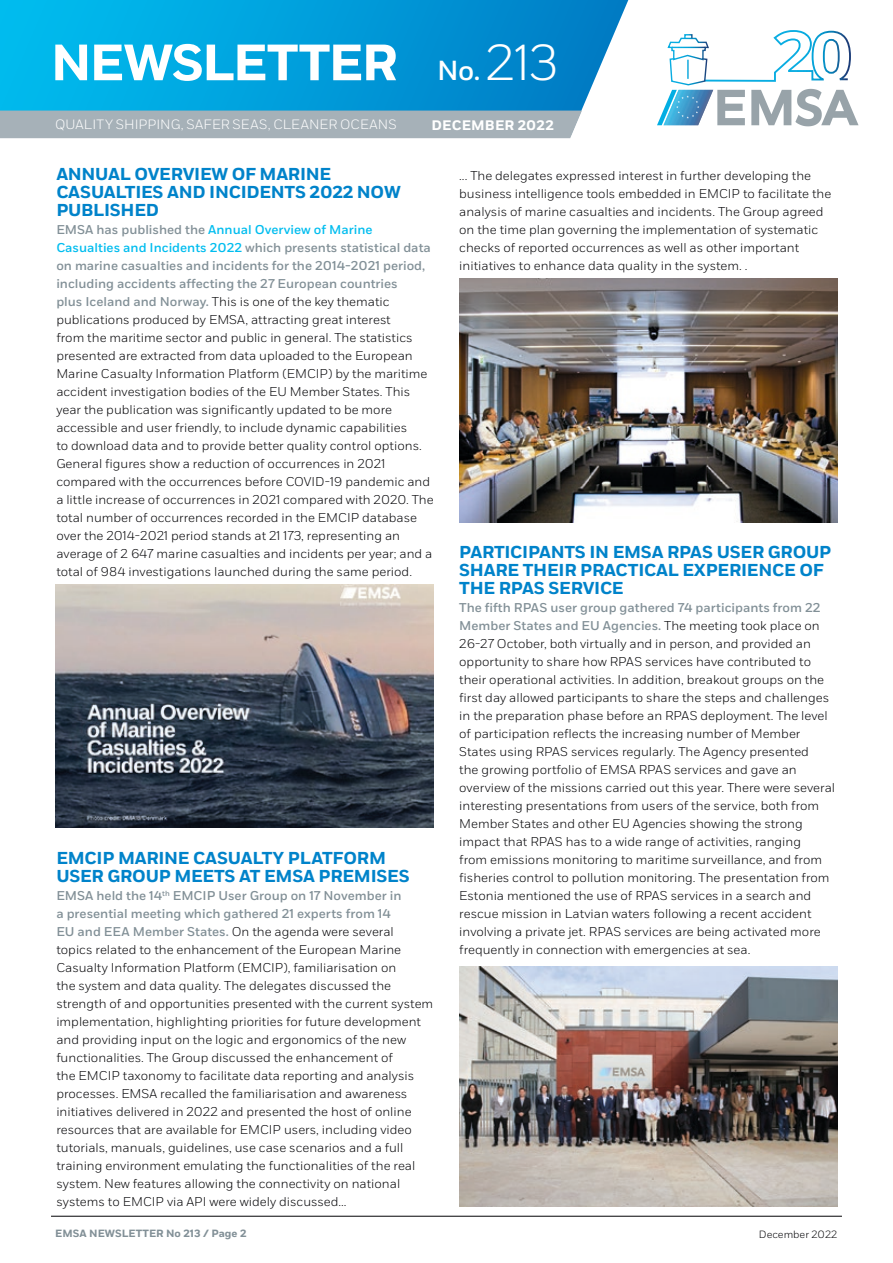
<style>
.page{position:relative;width:893px;height:1263px;background:#fff}
.page>*{position:absolute;margin:0;border:0;box-sizing:border-box;transform-origin:0 0}
.t1{font:700 50.85px "Fort";letter-spacing:-.035em;color:#fff}
.t2{font:500 27.6px "Fort";color:#fff}
.t3{font:700 17.25px/18px "Fort";letter-spacing:-.015em;color:#0083ca}
.t4{font:700 13.8px "Fort";letter-spacing:.01em;color:#fff}
.t5{font:300 13.5px "Fort";letter-spacing:.005em;color:#fff}
.t6{font:300 12.75px/18px "Fort";color:#020205}
.t7{font:700 10.5px "Fort";color:#829097}
.t8{font:300 10.5px "Fort";color:#020205}
.s1{font-weight:300;font-size:50.55px}
.s2{font-weight:500;color:#829097}
.s3{font-weight:500;color:#00bdef}
</style>
<div class="page">
<svg style="left:0;top:0;width:629px;height:111px;background:#07a0db"></svg>
<div style="left:0;top:111px;width:582px;height:27px;background:#a6b1b8"></div>
<hr style="left:51px;top:1216px;width:791px;height:1px;background:#020205">
<svg style="left:657px;top:30px;width:201px;height:96px"></svg>
<hr style="left:672px;top:47px;width:33px;height:1px;background:#fff">
<img style="left:55px;top:585px;width:379px;height:243px">
<img style="left:459px;top:279px;width:379px;height:243px">
<img style="left:459px;top:966px;width:379px;height:240px">
<h1 class="t1" style="left:51px;top:31px;width:349px">NEWSLETTER</h1>
<p class="t5" style="left:55px;top:117px;width:343px">QUALITY SHIPPING, SAFER SEAS, CLEANER OCEANS</p>
<h2 class="t2" style="left:437px;top:54px;width:123px">No. <span class="s1">213</span></h2>
<p class="t4" style="left:432px;top:116px;width:124px">DECEMBER 2022</p>
<h3 class="t3" style="left:56px;top:166px;width:346px">ANNUAL OVERVIEW OF MARINE<br>CASUALTIES AND INCIDENTS 2022 NOW<br>PUBLISHED</h3>
<p class="t6" style="left:56px;top:221px;width:379px"><span class="s2">EMSA has published the</span> <span class="s3">Annual Overview of Marine Casualties and Incidents 2022</span> <span class="s2">which presents statistical data on marine casualties and incidents for the 2014-2021 period, including accidents affecting the 27 European countries<br>plus Iceland and Norway.</span> This is one of the key thematic publications produced by EMSA, attracting great interest<br>from the maritime sector and public in general. The statistics presented are extracted from data uploaded to the European Marine Casualty Information Platform (EMCIP) by the maritime accident investigation bodies of the EU Member States. This year the publication was significantly updated to be more accessible and user friendly, to include dynamic capabilities<br>to download data and to provide better quality control options.<br>General figures show a reduction of occurrences in 2021 compared with the occurrences before COVID-19 pandemic and a little increase of occurrences in 2021 compared with 2020. The total number of occurrences recorded in the EMCIP database over the 2014-2021 period stands at 21 173, representing an average of 2 647 marine casualties and incidents per year; and a total of 984 investigations launched during the same period.</p>
<h3 class="t3" style="left:56px;top:850px;width:355px">EMCIP MARINE CASUALTY PLATFORM<br>USER GROUP MEETS AT EMSA PREMISES</h3>
<p class="t6" style="left:56px;top:887px;width:378px"><span class="s2">EMSA held the 14</span><sup>th</sup> <span class="s2">EMCIP User Group on 17 November in<br>a presential meeting which gathered 21 experts from 14<br>EU and EEA Member States.</span> On the agenda were several topics related to the enhancement of the European Marine Casualty Information Platform (EMCIP), familiarisation on<br>the system and data quality. The delegates discussed the strength of and opportunities presented with the current system implementation, highlighting priorities for future development and providing input on the logic and ergonomics of the new functionalities. The Group discussed the enhancement of<br>the EMCIP taxonomy to facilitate data reporting and analysis processes. EMSA recalled the familiarisation and awareness initiatives delivered in 2022 and presented the host of online resources that are available for EMCIP users, including video tutorials, manuals, guidelines, use case scenarios and a full training environment emulating the functionalities of the real system. New features allowing the connectivity on national systems to EMCIP via API were widely discussed...</p>
<p class="t6" style="left:459px;top:167px;width:374px">... The delegates expressed interest in further developing the business intelligence tools embedded in EMCIP to facilitate the analysis of marine casualties and incidents. The Group agreed on the time plan governing the implementation of systematic checks of reported occurrences as well as other important initiatives to enhance data quality in the system. .</p>
<h3 class="t3" style="left:459px;top:544px;width:373px">PARTICIPANTS IN EMSA RPAS USER GROUP<br>SHARE THEIR PRACTICAL EXPERIENCE OF<br>THE RPAS SERVICE</h3>
<p class="t6" style="left:459px;top:599px;width:377px"><span class="s2">The fifth RPAS user group gathered 74 participants from 22<br>Member States and EU Agencies.</span> The meeting took place on 26-27 October, both virtually and in person, and provided an opportunity to share how RPAS services have contributed to their operational activities. In addition, breakout groups on the first day allowed participants to share the steps and challenges in the preparation phase before an RPAS deployment. The level of participation reflects the increasing number of Member States using RPAS services regularly. The Agency presented<br>the growing portfolio of EMSA RPAS services and gave an overview of the missions carried out this year. There were several interesting presentations from users of the service, both from Member States and other EU Agencies showing the strong impact that RPAS has to a wide range of activities, ranging<br>from emissions monitoring to maritime surveillance, and from fisheries control to pollution monitoring. The presentation from Estonia mentioned the use of RPAS services in a search and rescue mission in Latvian waters following a recent accident involving a private jet. RPAS services are being activated more frequently in connection with emergencies at sea.</p>
<p class="t7" style="left:55px;top:1227px;width:193px">EMSA NEWSLETTER No 213 / Page 2</p>
<p class="t8" style="left:759px;top:1228px;width:80px">December 2022</p>
</div>
